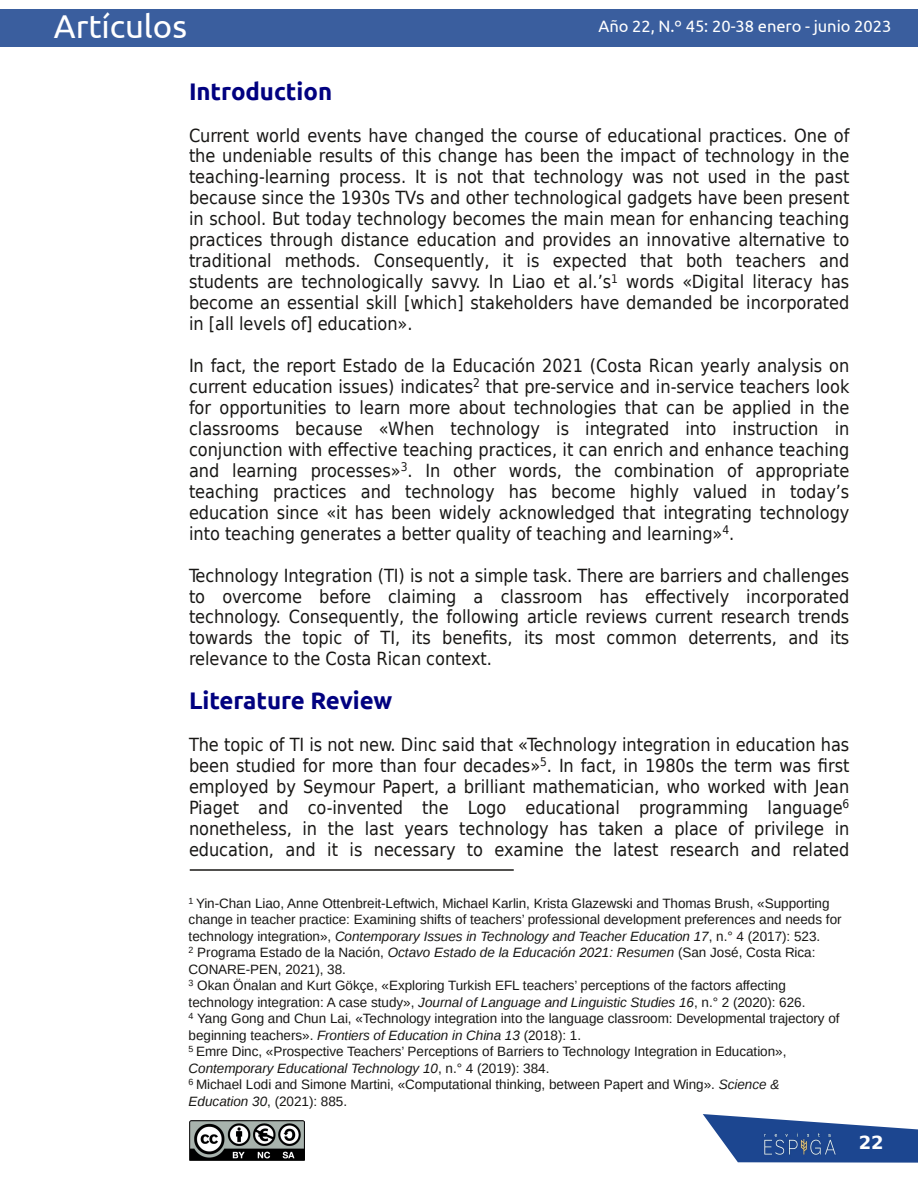
<style>
.page{position:relative;width:918px;height:1188px;background:#fff}
.page>*{position:absolute;margin:0;border:0;box-sizing:border-box;transform-origin:0 0}
.t1{font:33px "Ubuntu";color:#fff}
.t2{font:700 24px "Ubuntu";letter-spacing:-.005em;color:#010180}
.t3{font:18px/21px "DejaVu Sans Condensed";color:#181715;text-align:justify}
.t4{font:700 18px "DejaVu Sans";color:#fff}
.t5{font:16.5px "Ubuntu";color:#fff}
.t6{font:13.5px/16.5px "Liberation Sans";color:#181715}
.s1{font-style:italic}
</style>
<div class="page">
<svg style="left:703px;top:1114px;width:215px;height:49px"></svg>
<img style="left:741px;top:1129px;width:118px;height:31px">
<div style="left:0;top:9px;width:918px;height:38px;background:#3a5e9e"></div>
<img style="left:190px;top:1120px;width:114px;height:41px">
<hr style="left:190px;top:869px;width:324px;height:2px;background:#181715">
<h1 class="t1" style="left:54px;top:8px;width:135px">Artículos</h1>
<p class="t5" style="left:599px;top:16px;width:294px">Año 22, N.º 45: 20-38 enero - junio 2023</p>
<h2 class="t2" style="left:189px;top:77px;width:145px">Introduction</h2>
<p class="t3" style="left:189px;top:125px;width:662px">Current world events have changed the course of educational practices. One of the undeniable results of this change has been the impact of technology in the teaching-learning process. It is not that technology was not used in the past because since the 1930s TVs and other technological gadgets have been present in school. But today technology becomes the main mean for enhancing teaching practices through distance education and provides an innovative alternative to traditional methods. Consequently, it is expected that both teachers and students are technologically savvy. In Liao et al.’s<sup>1</sup> words «Digital literacy has become an essential skill [which] stakeholders have demanded be incorporated in [all levels of] education».</p>
<p class="t3" style="left:189px;top:355px;width:662px">In fact, the report Estado de la Educación 2021 (Costa Rican yearly analysis on current education issues) indicates<sup>2</sup> that pre-service and in-service teachers look for opportunities to learn more about technologies that can be applied in the classrooms because «When technology is integrated into instruction in conjunction with effective teaching practices, it can enrich and enhance teaching and learning processes»<sup>3</sup>. In other words, the combination of appropriate teaching practices and technology has become highly valued in today’s education since «it has been widely acknowledged that integrating technology into teaching generates a better quality of teaching and learning»<sup>4</sup>.</p>
<p class="t3" style="left:189px;top:565px;width:662px">Technology Integration (TI) is not a simple task. There are barriers and challenges to overcome before claiming a classroom has effectively incorporated technology. Consequently, the following article reviews current research trends towards the topic of TI, its benefits, its most common deterrents, and its relevance to the Costa Rican context.</p>
<h2 class="t2" style="left:189px;top:687px;width:205px">Literature Review</h2>
<p class="t3" style="left:189px;top:734px;width:662px">The topic of TI is not new. Dinc said that «Technology integration in education has been studied for more than four decades»<sup>5</sup>. In fact, in 1980s the term was first employed by Seymour Papert, a brilliant mathematician, who worked with Jean Piaget and co-invented the Logo educational programming language<sup>6 </sup>nonetheless, in the last years technology has taken a place of privilege in education, and it is necessary to examine the latest research and related</p>
<p class="t6" style="left:189px;top:895px;width:655px"><sup>1</sup> Yin-Chan Liao, Anne Ottenbreit-Leftwich, Michael Karlin, Krista Glazewski and Thomas Brush, «Supporting change in teacher practice: Examining shifts of teachers’ professional development preferences and needs for technology integration», <span class="s1">Contemporary Issues in Technology and Teacher Education 17</span>, n.° 4 (2017): 523.<br><sup>2</sup> Programa Estado de la Nación, <span class="s1">Octavo Estado de la Educación 2021: Resumen</span> (San José, Costa Rica:<br>CONARE-PEN, 2021), 38.<br><sup>3</sup> Okan Önalan and Kurt Gökçe, «Exploring Turkish EFL teachers’ perceptions of the factors affecting technology integration: A case study», <span class="s1">Journal of Language and Linguistic Studies 16</span>, n.° 2 (2020): 626.<br><sup>4</sup> Yang Gong and Chun Lai, «Technology integration into the language classroom: Developmental trajectory of beginning teachers». <span class="s1">Frontiers of Education in China 13</span> (2018): 1.<br><sup>5</sup> Emre Dinc, «Prospective Teachers’ Perceptions of Barriers to Technology Integration in Education», <span class="s1">Contemporary Educational Technology 10</span>, n.° 4 (2019): 384.<br><sup>6</sup> Michael Lodi and Simone Martini, «Computational thinking, between Papert and Wing». <span class="s1">Science &amp; Education 30</span>, (2021): 885.</p>
<p class="t4" style="left:859px;top:1132px;width:26px">22</p>
</div>
